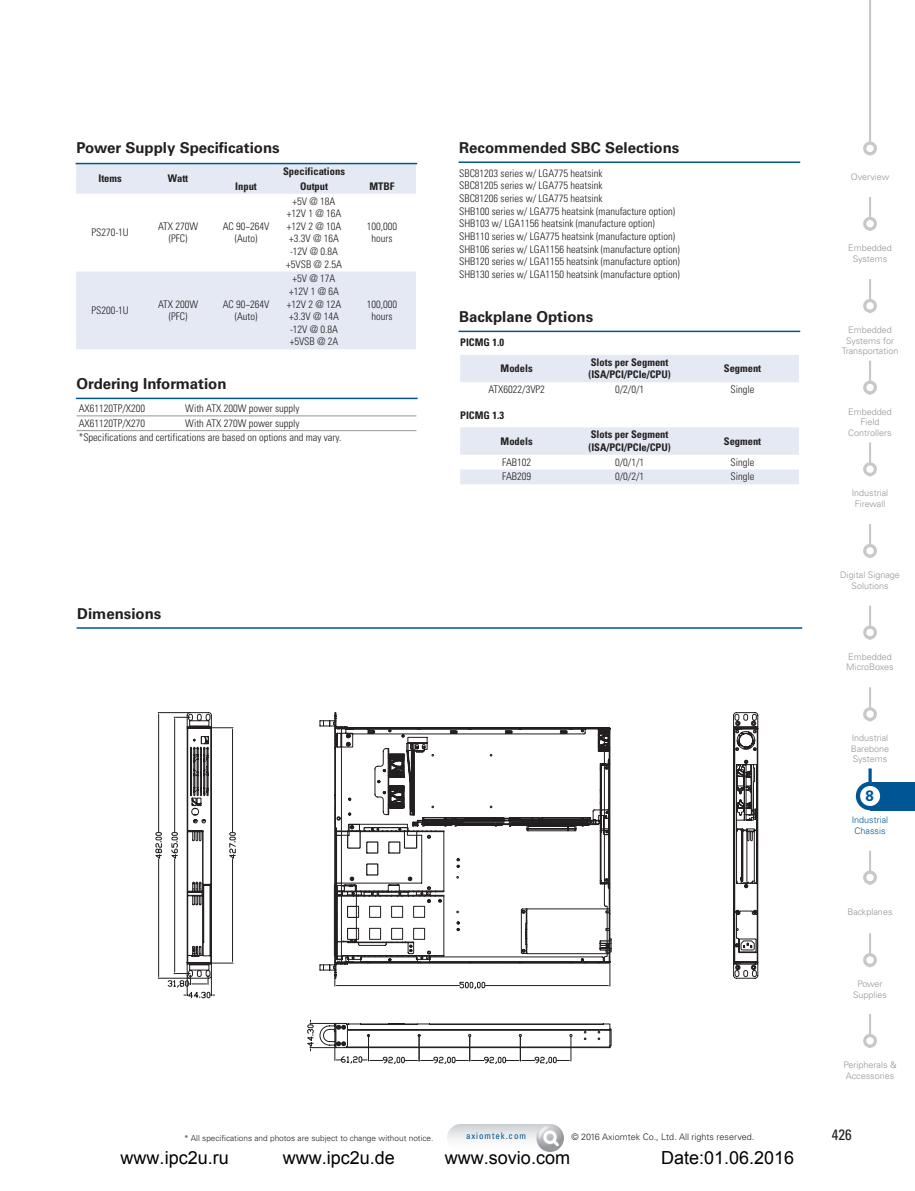
<style>
.page{position:relative;width:915px;height:1191px;background:#fff}
.page>*{position:absolute;margin:0;border:0;box-sizing:border-box;transform-origin:0 0}
.t1{font:18px "Arial";color:#000}
.t2{font:700 15px "Univers LT Std";color:#231f20}
.t3{font:condensed 15px "Univers LT Std";color:#231f20}
.t4{font:700 15px "Univers LT Std";color:#005594}
.t5{font:300 condensed 10.5px/12.6px "Univers LT Std";color:#231f20;text-align:center}
.t6{font:700 condensed 10.5px/12.6px "Univers LT Std";color:#231f20}
.t7{font:300 9px/10.5px "Univers LT Std";color:#939598;text-align:center}
.t8{font:300 9px "Univers LT Std";color:#231f20}
.t9{font:300 9px/10.5px "Univers LT Std";color:#005594;text-align:center}
.t10{font:condensed 9px "Univers LT Std";letter-spacing:.1em;color:#005594}
.t11{font:300 8.25px "Univers LT Std";color:#231f20}
</style>
<div class="page">
<hr style="left:868px;top:197px;width:2px;height:34px;background:#c7c8ca">
<svg style="left:863px;top:213px;width:14px;height:18px"></svg>
<hr style="left:868px;top:279px;width:2px;height:34px;background:#c7c8ca">
<svg style="left:863px;top:295px;width:14px;height:18px"></svg>
<hr style="left:868px;top:361px;width:2px;height:34px;background:#c7c8ca">
<svg style="left:863px;top:377px;width:14px;height:18px"></svg>
<hr style="left:868px;top:0;width:2px;height:155px;background:#c7c8ca">
<svg style="left:863px;top:138px;width:14px;height:18px"></svg>
<hr style="left:868px;top:442px;width:2px;height:34px;background:#c7c8ca">
<svg style="left:863px;top:459px;width:14px;height:18px"></svg>
<hr style="left:868px;top:524px;width:2px;height:34px;background:#c7c8ca">
<svg style="left:863px;top:540px;width:14px;height:18px"></svg>
<img style="left:448px;top:1124px;width:115px;height:27px">
<hr style="left:868px;top:605px;width:2px;height:34px;background:#c7c8ca">
<svg style="left:863px;top:622px;width:14px;height:18px"></svg>
<hr style="left:868px;top:687px;width:2px;height:34px;background:#c7c8ca">
<svg style="left:863px;top:703px;width:14px;height:19px"></svg>
<hr style="left:868px;top:850px;width:2px;height:34px;background:#c7c8ca">
<svg style="left:863px;top:867px;width:14px;height:18px"></svg>
<hr style="left:868px;top:933px;width:2px;height:34px;background:#c7c8ca">
<svg style="left:863px;top:949px;width:14px;height:19px"></svg>
<hr style="left:868px;top:1014px;width:2px;height:34px;background:#c7c8ca">
<svg style="left:863px;top:1030px;width:14px;height:18px"></svg>
<div style="left:869px;top:782px;width:45px;height:28px;background:#005594"></div>
<hr style="left:868px;top:768px;width:3px;height:16px;background:#005594">
<svg style="left:855px;top:776px;width:34px;height:35px"></svg>
<svg style="left:76px;top:164px;width:340px;height:185px;fill:#e4e9f3"></svg>
<div style="left:460px;top:355px;width:338px;height:27px;background:#e4e9f3"></div>
<svg style="left:460px;top:427px;width:338px;height:57px"></svg>
<hr style="left:77px;top:415px;width:106px;height:1px;background:#939598">
<hr style="left:183px;top:415px;width:233px;height:1px;background:#939598">
<hr style="left:77px;top:430px;width:106px;height:1px;background:#939598">
<hr style="left:183px;top:430px;width:233px;height:1px;background:#939598">
<hr style="left:75px;top:163px;width:342px;height:1px;background:#005594">
<hr style="left:76px;top:398px;width:341px;height:1px;background:#005594">
<hr style="left:458px;top:161px;width:342px;height:2px;background:#005594">
<hr style="left:458px;top:331px;width:342px;height:1px;background:#005594">
<hr style="left:77px;top:627px;width:724px;height:2px;background:#005594">
<svg style="left:611px;top:722px;width:147px;height:257px"></svg>
<svg style="left:155px;top:712px;width:456px;height:352px"></svg>
<h2 class="t2" style="left:77px;top:139px;width:205px">Power Supply Specifications</h2>
<p class="t6" style="left:98px;top:172px;width:25px">Items</p>
<p class="t6" style="left:168px;top:172px;width:22px">Watt</p>
<p class="t6" style="left:283px;top:165px;width:63px">Specifications</p>
<p class="t6" style="left:235px;top:180px;width:23px">Input</p>
<p class="t6" style="left:300px;top:180px;width:30px">Output</p>
<p class="t6" style="left:369px;top:180px;width:27px">MTBF</p>
<p class="t5" style="left:91px;top:226px;width:39px">PS270-1U</p>
<p class="t5" style="left:158px;top:220px;width:42px">ATX 270W (PFC)</p>
<p class="t5" style="left:223px;top:220px;width:48px">AC 90~264V (Auto)</p>
<p class="t5" style="left:91px;top:304px;width:39px">PS200-1U</p>
<p class="t5" style="left:158px;top:297px;width:42px">ATX 200W (PFC)</p>
<p class="t5" style="left:223px;top:297px;width:48px">AC 90~264V (Auto)</p>
<h2 class="t2" style="left:77px;top:375px;width:151px">Ordering Information</h2>
<p class="t5" style="left:286px;top:194px;width:57px">+5V @ 18A +12V 1 @ 16A +12V 2 @ 10A +3.3V @ 16A -12V @ 0.8A +5VSB @ 2.5A</p>
<p class="t5" style="left:287px;top:272px;width:56px">+5V @ 17A +12V 1 @ 6A +12V 2 @ 12A +3.3V @ 14A -12V @ 0.8A +5VSB @ 2A</p>
<p class="t5" style="left:79px;top:402px;width:68px">AX61120TP/X200</p>
<p class="t5" style="left:185px;top:402px;width:116px">With ATX 200W power supply</p>
<p class="t5" style="left:79px;top:417px;width:68px">AX61120TP/X270</p>
<p class="t5" style="left:79px;top:416px;width:264px;line-height:14.7px;text-align:left;text-indent:107px">With ATX 270W power supply *Specifications and certifications are based on options and may vary.</p>
<p class="t5" style="left:367px;top:220px;width:32px">100,000 hours</p>
<p class="t5" style="left:367px;top:297px;width:32px">100,000 hours</p>
<h2 class="t2" style="left:77px;top:604px;width:86px">Dimensions</h2>
<h2 class="t2" style="left:459px;top:139px;width:222px">Recommended SBC Selections</h2>
<p class="t5" style="left:459px;top:167px;width:222px;text-align:left">SBC81203 series w/ LGA775 heatsink<br>SBC81205 series w/ LGA775 heatsink<br>SBC81206 series w/ LGA775 heatsink<br>SHB100 series w/ LGA775 heatsink (manufacture option)<br>SHB103 w/ LGA1156 heatsink (manufacture option)<br>SHB110 series w/ LGA775 heatsink (manufacture option)<br>SHB106 series w/ LGA1156 heatsink (manufacture option)<br>SHB120 series w/ LGA1155 heatsink (manufacture option)<br>SHB130 series w/ LGA1150 heatsink (manufacture option)</p>
<h2 class="t2" style="left:459px;top:308px;width:135px">Backplane Options</h2>
<p class="t6" style="left:460px;top:336px;width:45px">PICMG 1.0</p>
<p class="t6" style="left:500px;top:362px;width:34px">Models</p>
<p class="t6" style="left:588px;top:356px;width:84px">Slots per Segment (ISA/PCI/PCIe/CPU)</p>
<p class="t6" style="left:723px;top:362px;width:39px">Segment</p>
<p class="t5" style="left:488px;top:383px;width:58px">ATX6022/3VP2</p>
<p class="t5" style="left:614px;top:383px;width:31px">0/2/0/1</p>
<p class="t5" style="left:730px;top:383px;width:25px">Single</p>
<p class="t6" style="left:460px;top:408px;width:45px">PICMG 1.3</p>
<p class="t6" style="left:500px;top:434px;width:34px">Models</p>
<p class="t6" style="left:588px;top:428px;width:84px">Slots per Segment (ISA/PCI/PCIe/CPU)</p>
<p class="t6" style="left:723px;top:434px;width:39px">Segment</p>
<p class="t5" style="left:502px;top:455px;width:30px">FAB102</p>
<p class="t5" style="left:614px;top:455px;width:31px">0/0/1/1</p>
<p class="t5" style="left:730px;top:455px;width:25px">Single</p>
<p class="t5" style="left:502px;top:470px;width:30px">FAB209</p>
<p class="t5" style="left:614px;top:470px;width:31px">0/0/2/1</p>
<p class="t5" style="left:730px;top:470px;width:25px">Single</p>
<p class="t7" style="left:850px;top:172px;width:40px">Overview</p>
<p class="t7" style="left:848px;top:242px;width:45px">Embedded<br>Systems</p>
<p class="t7" style="left:841px;top:325px;width:58px">Embedded<br>Systems for<br>Transportation</p>
<p class="t7" style="left:848px;top:406px;width:45px">Embedded<br>Field<br>Controllers</p>
<p class="t7" style="left:851px;top:488px;width:38px">Industrial<br>Firewall</p>
<p class="t7" style="left:839px;top:569px;width:61px">Digital Signage<br>Solutions</p>
<p class="t7" style="left:846px;top:651px;width:49px;text-align:left">Embedded<br>MicroBoxes</p>
<p class="t7" style="left:850px;top:733px;width:40px;text-align:justify">Industrial Barebone Systems</p>
<h2 class="t4" style="left:865px;top:787px;width:10px">8</h2>
<p class="t9" style="left:851px;top:814px;width:38px">Industrial<br>Chassis</p>
<p class="t7" style="left:847px;top:907px;width:46px">Backplanes</p>
<p class="t7" style="left:852px;top:979px;width:36px">Power<br>Supplies</p>
<p class="t7" style="left:843px;top:1059px;width:55px;text-align:left">Peripherals &amp;<br>Accessories</p>
<p class="t11" style="left:184px;top:1132px;width:251px">* All specifications and photos are subject to change without notice.</p>
<p class="t10" style="left:466px;top:1130px;width:61px">axiomtek.com</p>
<p class="t8" style="left:571px;top:1131px;width:184px">© 2016 Axiomtek Co., Ltd. All rights reserved.</p>
<h2 class="t3" style="left:831px;top:1124px;width:21px">426</h2>
<h1 class="t1" style="left:121px;top:1146px;width:110px">www.ipc2u.ru</h1>
<h1 class="t1" style="left:283px;top:1146px;width:114px">www.ipc2u.de</h1>
<h1 class="t1" style="left:445px;top:1146px;width:127px">www.sovio.com</h1>
<h1 class="t1" style="left:661px;top:1146px;width:135px">Date:01.06.2016</h1>
</div>
